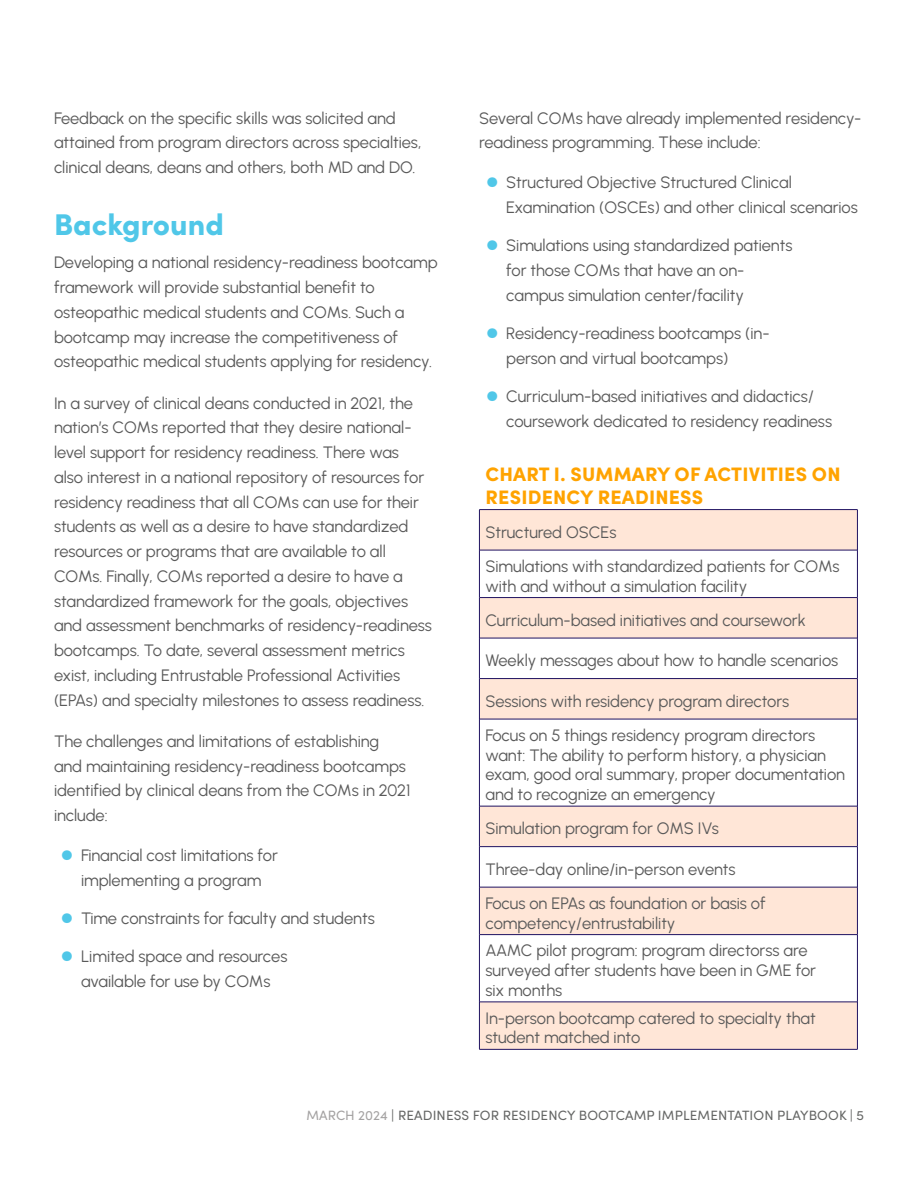
<style>
.page{position:relative;width:918px;height:1188px;background:#fff}
.page>*{position:absolute;margin:0;border:0;box-sizing:border-box;transform-origin:0 0}
._1_header{font:900 30px "Sofia Pro";color:#50c7e8}
._2_header{font:900 19.5px/22.5px "Sofia Pro";letter-spacing:.01em;color:#ffa300}
._4_body{font:16.5px/24.8px "Urbanist";letter-spacing:-.005em;color:#5a5a5a}
._5_table_body{font:16.5px/19.8px "Urbanist";letter-spacing:-.005em;color:#5a5a5a}
.t1{font:13.5px "Sofia Pro";letter-spacing:.01em;color:#656665}
.s1{font-family:"Sofia Pro";font-weight:900;color:#50c7e8}
.s2{color:#a4a2a2}
</style>
<div class="page">
<svg style="left:480px;top:510px;width:377px;height:539px"></svg>
<hr style="left:479px;top:509px;width:379px;height:1px;background:#1f1261">
<hr style="left:480px;top:550px;width:377px;height:1px;background:#1f1261">
<hr style="left:480px;top:597px;width:377px;height:1px;background:#1f1261">
<hr style="left:480px;top:638px;width:377px;height:1px;background:#1f1261">
<hr style="left:480px;top:678px;width:377px;height:1px;background:#1f1261">
<hr style="left:480px;top:719px;width:377px;height:1px;background:#1f1261">
<hr style="left:480px;top:806px;width:377px;height:1px;background:#1f1261">
<hr style="left:480px;top:846px;width:377px;height:1px;background:#1f1261">
<hr style="left:480px;top:887px;width:377px;height:1px;background:#1f1261">
<hr style="left:480px;top:934px;width:377px;height:1px;background:#1f1261">
<hr style="left:480px;top:1002px;width:377px;height:1px;background:#1f1261">
<hr style="left:479px;top:1049px;width:379px;height:1px;background:#1f1261">
<hr style="left:479px;top:510px;width:1px;height:40px;background:#1f1261">
<hr style="left:857px;top:510px;width:1px;height:40px;background:#1f1261">
<hr style="left:479px;top:550px;width:1px;height:48px;background:#1f1261">
<hr style="left:857px;top:550px;width:1px;height:48px;background:#1f1261">
<hr style="left:479px;top:598px;width:1px;height:40px;background:#1f1261">
<hr style="left:857px;top:598px;width:1px;height:40px;background:#1f1261">
<hr style="left:479px;top:638px;width:1px;height:41px;background:#1f1261">
<hr style="left:857px;top:638px;width:1px;height:41px;background:#1f1261">
<hr style="left:479px;top:679px;width:1px;height:40px;background:#1f1261">
<hr style="left:857px;top:679px;width:1px;height:40px;background:#1f1261">
<hr style="left:479px;top:719px;width:1px;height:87px;background:#1f1261">
<hr style="left:857px;top:719px;width:1px;height:87px;background:#1f1261">
<hr style="left:479px;top:806px;width:1px;height:41px;background:#1f1261">
<hr style="left:857px;top:806px;width:1px;height:41px;background:#1f1261">
<hr style="left:479px;top:847px;width:1px;height:40px;background:#1f1261">
<hr style="left:857px;top:847px;width:1px;height:40px;background:#1f1261">
<hr style="left:479px;top:887px;width:1px;height:48px;background:#1f1261">
<hr style="left:857px;top:887px;width:1px;height:48px;background:#1f1261">
<hr style="left:479px;top:935px;width:1px;height:67px;background:#1f1261">
<hr style="left:857px;top:935px;width:1px;height:67px;background:#1f1261">
<hr style="left:479px;top:1002px;width:1px;height:47px;background:#1f1261">
<hr style="left:857px;top:1002px;width:1px;height:47px;background:#1f1261">
<p class="_4_body" style="left:54px;top:105px;width:369px">Feedback on the specific skills was solicited and attained from program directors across specialties, clinical deans, deans and others, both MD and DO.</p>
<p class="_1_header" style="left:54px;top:201px;width:171px">Background</p>
<p class="_4_body" style="left:54px;top:250px;width:385px">Developing a national residency-readiness bootcamp framework will provide substantial benefit to osteopathic medical students and COMs. Such a bootcamp may increase the competitiveness of osteopathic medical students applying for residency.</p>
<p class="_4_body" style="left:54px;top:390px;width:380px">In a survey of clinical deans conducted in 2021, the nation’s COMs reported that they desire national&shy;level support for residency readiness. There was also interest in a national repository of resources for residency readiness that all COMs can use for their students as well as a desire to have standardized resources or programs that are available to all COMs. Finally, COMs reported a desire to have a standardized framework for the goals, objectives and assessment benchmarks of residency-readiness bootcamps. To date, several assessment metrics exist, including Entrustable Professional Activities (EPAs) and specialty milestones to assess readiness.</p>
<p class="_4_body" style="left:54px;top:728px;width:358px">The challenges and limitations of establishing and maintaining residency-readiness bootcamps identified by clinical deans from the COMs in 2021 include:</p>
<p class="_4_body" style="left:61px;top:842px;width:219px;text-align:center"><span class="s1">⬤</span> Financial cost limitations for implementing a program</p>
<p class="_4_body" style="left:61px;top:905px;width:316px"><span class="s1">⬤</span> Time constraints for faculty and students</p>
<p class="_4_body" style="left:61px;top:944px;width:228px;text-align:center"><span class="s1">⬤</span> Limited space and resources available for use by COMs</p>
<p class="_4_body" style="left:479px;top:105px;width:384px">Several COMs have already implemented residency&shy;readiness programming. These include:</p>
<p class="_4_body" style="left:506px;top:170px;width:353px;text-indent:-20px"><span class="s1">⬤</span> Structured Objective Structured Clinical<br>Examination (OSCEs) and other clinical scenarios</p>
<p class="_4_body" style="left:506px;top:233px;width:288px;text-indent:-20px"><span class="s1">⬤</span> Simulations using standardized patients for those COMs that have an on&shy;campus simulation center/facility</p>
<p class="_4_body" style="left:506px;top:320px;width:265px;text-indent:-20px"><span class="s1">⬤</span> Residency-readiness bootcamps (in&shy;person and virtual bootcamps)</p>
<p class="_4_body" style="left:506px;top:383px;width:327px;text-indent:-20px"><span class="s1">⬤</span> Curriculum-based initiatives and didactics/ coursework dedicated to residency readiness</p>
<p class="_2_header" style="left:486px;top:461px;width:357px">CHART I. SUMMARY OF ACTIVITIES ON<br>RESIDENCY READINESS</p>
<p class="_5_table_body" style="left:485px;top:522px;width:133px">Structured OSCEs</p>
<p class="_5_table_body" style="left:485px;top:556px;width:356px">Simulations with standardized patients for COMs with and without a simulation facility</p>
<p class="_5_table_body" style="left:485px;top:610px;width:322px">Curriculum-based initiatives and coursework</p>
<p class="_5_table_body" style="left:485px;top:650px;width:354px">Weekly messages about how to handle scenarios</p>
<p class="_5_table_body" style="left:485px;top:691px;width:305px">Sessions with residency program directors</p>
<p class="_5_table_body" style="left:485px;top:725px;width:361px">Focus on 5 things residency program directors want: The ability to perform history, a physician exam, good oral summary, proper documentation and to recognize an emergency</p>
<p class="_5_table_body" style="left:485px;top:818px;width:235px">Simulation program for OMS IVs</p>
<p class="_5_table_body" style="left:485px;top:859px;width:252px">Three-day online/in-person events</p>
<p class="_5_table_body" style="left:485px;top:893px;width:282px">Focus on EPAs as foundation or basis of competency/entrustability</p>
<p class="_5_table_body" style="left:485px;top:940px;width:332px">AAMC pilot program: program directorss are surveyed after students have been in GME for six months</p>
<p class="_5_table_body" style="left:485px;top:1007px;width:332px">In-person bootcamp catered to specialty that student matched into</p>
<p class="t1" style="left:307px;top:1105px;width:559px"><span class="s2">MARCH 2024</span> | READINESS FOR RESIDENCY BOOTCAMP IMPLEMENTATION PLAYBOOK | 5</p>
</div>
